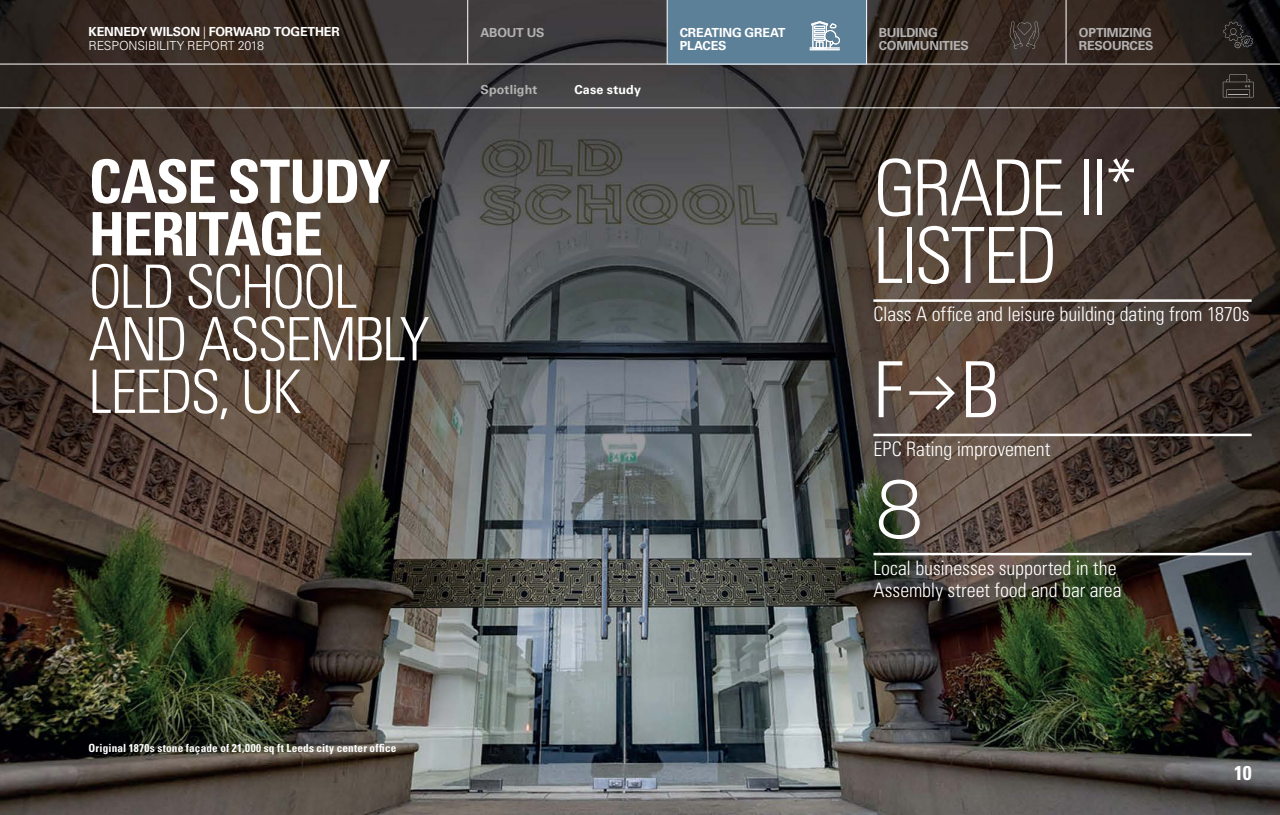
<style>
.page{position:relative;width:1280px;height:815px;background:#fff}
.page>*{position:absolute;margin:0;border:0;box-sizing:border-box;transform-origin:0 0}
.t1{font:300 87.5px "Work Sans";color:#fff}
.t2{font:300 condensed 77.5px/67.5px "Univers LT Std";letter-spacing:-.035em;color:#fff}
.t3{font:300 condensed 60px/52.5px "Univers LT Std";letter-spacing:-.035em;color:#fff}
.t4{font:700 condensed 60px/52.5px "Univers LT Std";letter-spacing:-.03em;color:#fff}
.t5{font:300 condensed 20px/22.5px "Univers LT Std";letter-spacing:-.005em;color:#fff}
.t6{font:700 condensed 20px "Univers LT Std";color:#fff}
.t7{font:700 12.5px/13.8px "Univers LT Std";letter-spacing:-.015em;color:#fff}
.t8{font:700 12.5px/13.8px "Univers LT Std";letter-spacing:-.015em;color:#b3b2b2}
.t9{font:700 12.5px "Univers LT Std";letter-spacing:.015em;color:#fff}
.t10{font:700 12.5px "Univers LT Std";letter-spacing:.01em;color:#b3b2b2}
.t11{font:700 condensed 11.25px "Univers LT Std";letter-spacing:.015em;color:#fff}
.s1{font-weight:300}
</style>
<div class="page">
<img style="left:0;top:0;width:1280px;height:815px">
<hr style="left:873px;top:299px;width:379px;height:3px;background:#fff">
<hr style="left:873px;top:434px;width:379px;height:2px;background:#fff">
<hr style="left:873px;top:553px;width:379px;height:2px;background:#fff">
<svg style="left:909px;top:376px;width:46px;height:34px;background:#817067"></svg>
<svg style="left:1223px;top:74px;width:31px;height:23px"></svg>
<div style="left:667px;top:0;width:199px;height:64px;background:#5d8099"></div>
<hr style="left:0;top:108px;width:1280px;height:1px;background:#fff">
<hr style="left:667px;top:0;width:1px;height:64px;background:#fff">
<hr style="left:467px;top:0;width:1px;height:64px;background:#fff">
<hr style="left:866px;top:0;width:1px;height:64px;background:#fff">
<hr style="left:1066px;top:0;width:1px;height:64px;background:#fff">
<hr style="left:0;top:64px;width:1280px;height:1px;background:#fff">
<svg style="left:810px;top:21px;width:30px;height:29px"></svg>
<svg style="left:1010px;top:21px;width:29px;height:28px"></svg>
<svg style="left:1223px;top:22px;width:30px;height:26px"></svg>
<p class="t7" style="left:89px;top:25px;width:253px">KENNEDY WILSON <span class="s1">|</span> FORWARD TOGETHER<br><span class="s1">RESPONSIBILITY REPORT 2018</span></p>
<h3 class="t4" style="left:89px;top:155px;width:304px">CASE STUDY<br>HERITAGE</h3>
<h3 class="t3" style="left:89px;top:261px;width:343px">OLD SCHOOL<br>AND ASSEMBLY<br>LEEDS, UK</h3>
<p class="t8" style="left:481px;top:25px;width:66px">ABOUT US</p>
<p class="t7" style="left:680px;top:25px;width:107px">CREATING GREAT<br>PLACES</p>
<p class="t9" style="left:574px;top:83px;width:68px">Case study</p>
<p class="t10" style="left:481px;top:83px;width:58px">Spotlight</p>
<p class="t11" style="left:89px;top:741px;width:309px">Original 1870s stone façade of 21,000 sq ft Leeds city center office</p>
<p class="t8" style="left:879px;top:25px;width:92px">BUILDING<br>COMMUNITIES</p>
<p class="t8" style="left:1079px;top:25px;width:76px">OPTIMIZING<br>RESOURCES</p>
<h2 class="t2" style="left:873px;top:154px;width:267px">GRADE II*<br>LISTED</h2>
<p class="t5" style="left:873px;top:303px;width:378px">Class A office and leisure building dating from 1870s</p>
<h2 class="t2" style="left:873px;top:356px;width:128px">F B</h2>
<p class="t5" style="left:873px;top:437px;width:179px">EPC Rating improvement</p>
<h1 class="t1" style="left:873px;top:457px;width:53px">8</h1>
<p class="t5" style="left:873px;top:557px;width:250px">Local businesses supported in the<br>Assembly street food and bar area</p>
<p class="t6" style="left:1234px;top:760px;width:19px">10</p>
</div>
